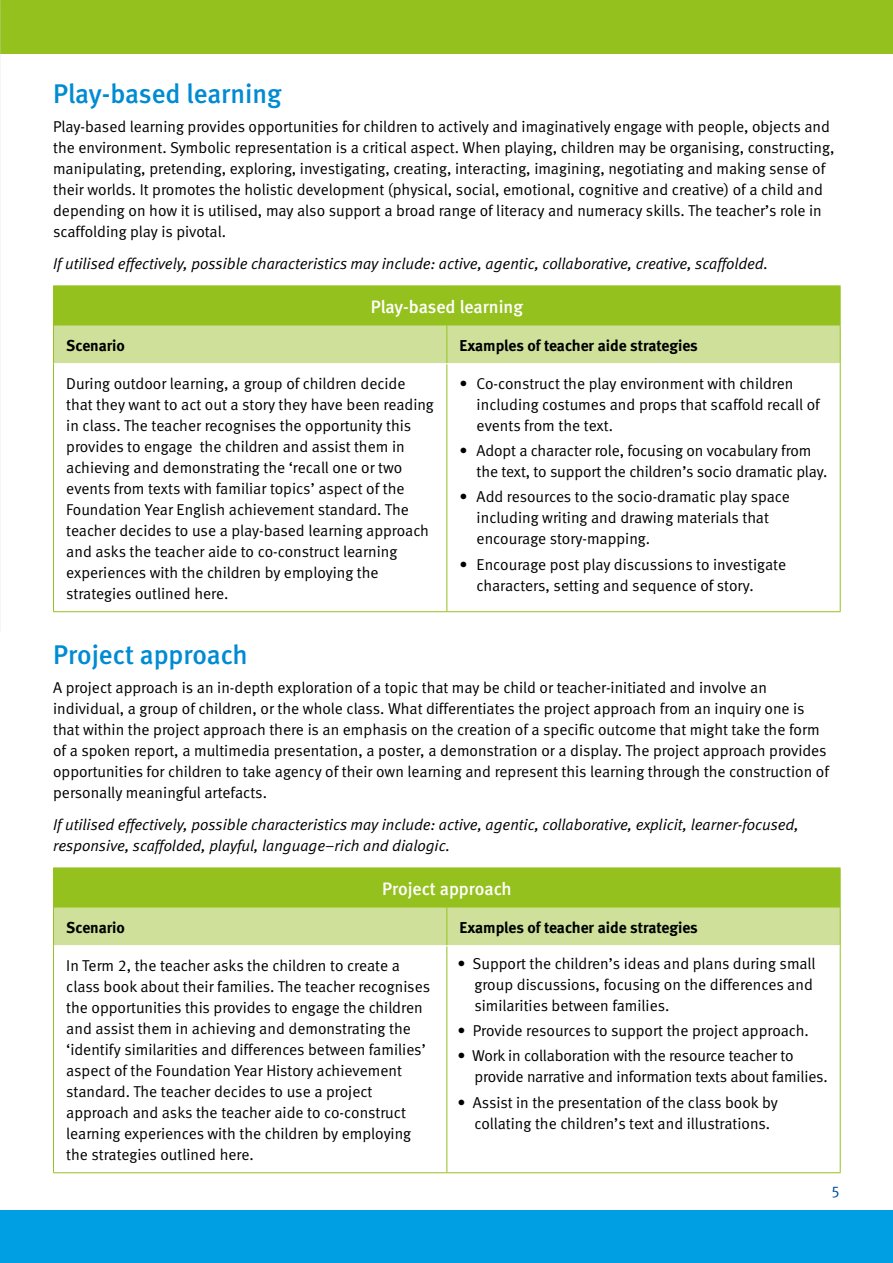
<style>
.page{position:relative;width:893px;height:1263px;background:#fff}
.page>*{position:absolute;margin:0;border:0;box-sizing:border-box;transform-origin:0 0}
.t1{font:27px "Meta Medium LF";color:#008bd2}
.t2{font:18px "Meta Medium LF";color:#fff}
.t3{font:15.75px/21px "Meta Normal LF";color:#000}
.t4{font:italic 15.75px/21px "Meta Normal LF";color:#000}
.t5{font:15.75px "Meta Bold LF";color:#000}
.t6{font:15.75px "Meta Normal LF";color:#004e9e}
</style>
<div class="page">
<div style="left:0;top:0;width:893px;height:54px;background:#95c11f"></div>
<div style="left:0;top:1210px;width:893px;height:53px;background:#009fe3"></div>
<div style="left:54px;top:286px;width:786px;height:39px;background:#95c11f"></div>
<div style="left:54px;top:325px;width:786px;height:38px;background:#cfe09b"></div>
<hr style="left:53px;top:285px;width:394px;height:1px;background:#95c11f">
<hr style="left:53px;top:286px;width:1px;height:39px;background:#95c11f">
<hr style="left:447px;top:285px;width:394px;height:1px;background:#95c11f">
<hr style="left:840px;top:286px;width:1px;height:39px;background:#95c11f">
<hr style="left:53px;top:325px;width:1px;height:39px;background:#95c11f">
<hr style="left:446px;top:325px;width:1px;height:38px;background:#95c11f">
<hr style="left:840px;top:325px;width:1px;height:39px;background:#95c11f">
<hr style="left:53px;top:364px;width:1px;height:247px;background:#95c11f">
<hr style="left:446px;top:364px;width:1px;height:247px;background:#95c11f">
<hr style="left:840px;top:364px;width:1px;height:247px;background:#95c11f">
<hr style="left:53px;top:611px;width:394px;height:1px;background:#95c11f">
<hr style="left:447px;top:611px;width:394px;height:1px;background:#95c11f">
<div style="left:54px;top:868px;width:786px;height:39px;background:#95c11f"></div>
<div style="left:54px;top:907px;width:786px;height:38px;background:#cfe09b"></div>
<hr style="left:53px;top:867px;width:394px;height:1px;background:#95c11f">
<hr style="left:53px;top:868px;width:1px;height:39px;background:#95c11f">
<hr style="left:447px;top:867px;width:394px;height:1px;background:#95c11f">
<hr style="left:840px;top:868px;width:1px;height:39px;background:#95c11f">
<hr style="left:53px;top:907px;width:1px;height:39px;background:#95c11f">
<hr style="left:446px;top:907px;width:1px;height:38px;background:#95c11f">
<hr style="left:840px;top:907px;width:1px;height:39px;background:#95c11f">
<hr style="left:53px;top:946px;width:1px;height:226px;background:#95c11f">
<hr style="left:446px;top:946px;width:1px;height:226px;background:#95c11f">
<hr style="left:840px;top:946px;width:1px;height:226px;background:#95c11f">
<hr style="left:53px;top:1172px;width:394px;height:1px;background:#95c11f">
<hr style="left:447px;top:1172px;width:394px;height:1px;background:#95c11f">
<h1 class="t1" style="left:53px;top:78px;width:230px">Play-based learning</h1>
<p class="t3" style="left:53px;top:116px;width:783px">Play-based learning provides opportunities for children to actively and imaginatively engage with people, objects and the environment. Symbolic representation is a critical aspect. When playing, children may be organising, constructing, manipulating, pretending, exploring, investigating, creating, interacting, imagining, negotiating and making sense of their worlds. It promotes the holistic development (physical, social, emotional, cognitive and creative) of a child and depending on how it is utilised, may also support a broad range of literacy and numeracy skills. The teacher’s role in scaffolding play is pivotal.</p>
<p class="t4" style="left:53px;top:253px;width:716px">If utilised effectively, possible characteristics may include: active, agentic, collaborative, creative, scaffolded.</p>
<p class="t2" style="left:371px;top:296px;width:154px">Play-based learning</p>
<p class="t5" style="left:66px;top:335px;width:60px">Scenario</p>
<p class="t5" style="left:460px;top:335px;width:240px">Examples of teacher aide strategies</p>
<p class="t3" style="left:66px;top:373px;width:369px">During outdoor learning, a group of children decide that they want to act out a story they have been reading in class. The teacher recognises the opportunity this provides to engage the children and assist them in achieving and demonstrating the ‘recall one or two events from texts with familiar topics’ aspect of the Foundation Year English achievement standard. The teacher decides to use a play-based learning approach and asks the teacher aide to co-construct learning experiences with the children by employing the strategies outlined here.</p>
<p class="t3" style="left:477px;top:373px;width:345px;text-indent:-17px">• Co-construct the play environment with children including costumes and props that scaffold recall of events from the text.</p>
<p class="t3" style="left:477px;top:440px;width:352px;text-indent:-17px">• Adopt a character role, focusing on vocabulary from the text, to support the children’s socio dramatic play.</p>
<p class="t3" style="left:477px;top:486px;width:315px;text-indent:-17px">• Add resources to the socio-dramatic play space including writing and drawing materials that encourage story-mapping.</p>
<p class="t3" style="left:477px;top:553px;width:311px;text-indent:-17px">• Encourage post play discussions to investigate characters, setting and sequence of story.</p>
<h1 class="t1" style="left:53px;top:639px;width:196px">Project approach</h1>
<p class="t3" style="left:53px;top:677px;width:777px">A project approach is an in-depth exploration of a topic that may be child or teacher-initiated and involve an individual, a group of children, or the whole class. What differentiates the project approach from an inquiry one is that within the project approach there is an emphasis on the creation of a specific outcome that might take the form of a spoken report, a multimedia presentation, a poster, a demonstration or a display. The project approach provides opportunities for children to take agency of their own learning and represent this learning through the construction of personally meaningful artefacts.</p>
<p class="t4" style="left:53px;top:814px;width:747px">If utilised effectively, possible characteristics may include: active, agentic, collaborative, explicit, learner-focused, responsive, scaffolded, playful, language–rich and dialogic.</p>
<p class="t2" style="left:382px;top:878px;width:131px">Project approach</p>
<p class="t5" style="left:66px;top:917px;width:60px">Scenario</p>
<p class="t5" style="left:460px;top:917px;width:240px">Examples of teacher aide strategies</p>
<p class="t3" style="left:66px;top:955px;width:365px">In Term 2, the teacher asks the children to create a class book about their families. The teacher recognises the opportunities this provides to engage the children and assist them in achieving and demonstrating the ‘identify similarities and differences between families’ aspect of the Foundation Year History achievement standard. The teacher decides to use a project approach and asks the teacher aide to co-construct learning experiences with the children by employing the strategies outlined here.</p>
<p class="t3" style="left:474px;top:953px;width:343px;text-indent:-17px">• Support the children’s ideas and plans during small group discussions, focusing on the differences and similarities between families.</p>
<p class="t3" style="left:457px;top:1020px;width:353px">• Provide resources to support the project approach.</p>
<p class="t3" style="left:474px;top:1045px;width:355px;text-indent:-17px">• Work in collaboration with the resource teacher to provide narrative and information texts about families.</p>
<p class="t3" style="left:474px;top:1091px;width:305px;text-indent:-17px">• Assist in the presentation of the class book by collating the children’s text and illustrations.</p>
<p class="t6" style="left:831px;top:1183px;width:10px">5</p>
</div>
